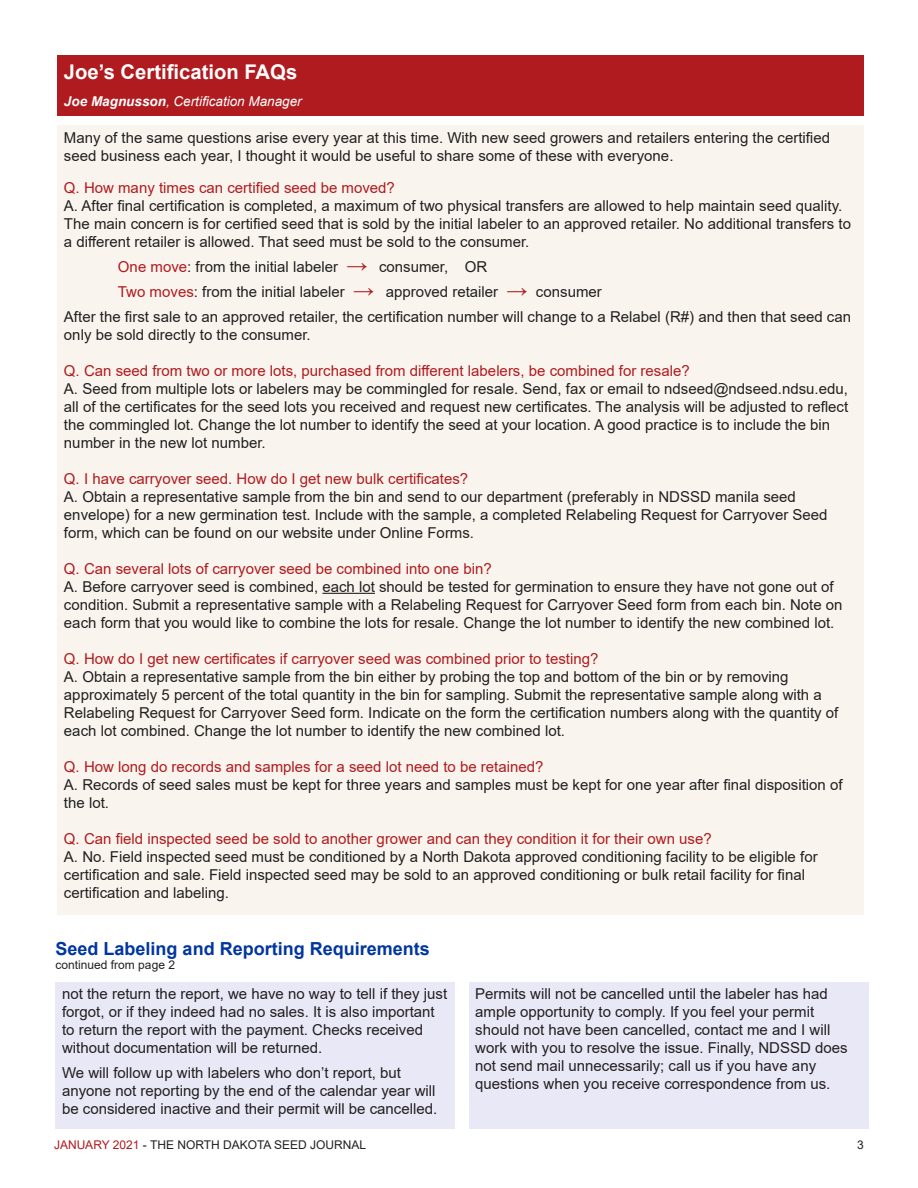
<style>
.page{position:relative;width:918px;height:1188px;background:#fff}
.page>*{position:absolute;margin:0;border:0;box-sizing:border-box;transform-origin:0 0}
.Heading_Corbel_15{font:700 20.25px "Arial";color:#fff}
.t1{font:700 18px "Arial";color:#0036a0}
.t2{font:15px/18px "Arial";color:#231f20}
.t3{font:15px "Arial";color:#b01b1f}
.Employee_and_Title_A{font:italic 13.5px "Arial";color:#fff}
.t4{font:12px "Arial";color:#231f20}
.s1{font-weight:700}
.s2{color:#b01b1f}
.s3{font-size:21px;color:#b01b1f}
</style>
<div class="page">
<div style="left:57px;top:55px;width:807px;height:61px;background:#b01b1f"></div>
<div style="left:57px;top:125px;width:807px;height:790px;background:#f9f5ee"></div>
<hr style="left:322px;top:593px;width:53px;height:1px;background:#231f20">
<div style="left:56px;top:982px;width:399px;height:146px;background:#e9e8f6"></div>
<div style="left:469px;top:982px;width:399px;height:146px;background:#e9e8f6"></div>
<p class="Heading_Corbel_15" style="left:64px;top:57px;width:235px">Joe’s Certification FAQs</p>
<p class="Employee_and_Title_A" style="left:64px;top:92px;width:239px"><span class="s1">Joe Magnusson</span>, Certification Manager</p>
<p class="t2" style="left:64px;top:129px;width:768px">Many of the same questions arise every year at this time. With new seed growers and retailers entering the certified seed business each year, I thought it would be useful to share some of these with everyone.</p>
<p class="t3" style="left:64px;top:177px;width:332px">Q. How many times can certified seed be moved?</p>
<p class="t2" style="left:64px;top:196px;width:789px">A. After final certification is completed, a maximum of two physical transfers are allowed to help maintain seed quality.<br>The main concern is for certified seed that is sold by the initial labeler to an approved retailer. No additional transfers to a different retailer is allowed. That seed must be sold to the consumer.</p>
<p class="t2" style="left:118px;top:257px;width:371px"><span class="s2">One move</span>: from the initial labeler <span class="s3">→</span> consumer, OR</p>
<p class="t2" style="left:118px;top:283px;width:485px"><span class="s2">Two moves</span>: from the initial labeler <span class="s3">→</span> approved retailer <span class="s3">→</span> consumer</p>
<p class="t2" style="left:64px;top:307px;width:789px">After the first sale to an approved retailer, the certification number will change to a Relabel (R#) and then that seed can only be sold directly to the consumer.</p>
<p class="t3" style="left:64px;top:360px;width:627px">Q. Can seed from two or more lots, purchased from different labelers, be combined for resale?</p>
<p class="t2" style="left:64px;top:379px;width:786px">A. Seed from multiple lots or labelers may be commingled for resale. Send, fax or email to ndseed@ndseed.ndsu.edu, all of the certificates for the seed lots you received and request new certificates. The analysis will be adjusted to reflect the commingled lot. Change the lot number to identify the seed at your location. A good practice is to include the bin number in the new lot number.</p>
<p class="t3" style="left:64px;top:468px;width:406px">Q. I have carryover seed. How do I get new bulk certificates?</p>
<p class="t2" style="left:64px;top:487px;width:765px">A. Obtain a representative sample from the bin and send to our department (preferably in NDSSD manila seed envelope) for a new germination test. Include with the sample, a completed Relabeling Request for Carryover Seed form, which can be found on our website under Online Forms.</p>
<p class="t3" style="left:64px;top:558px;width:429px">Q. Can several lots of carryover seed be combined into one bin?</p>
<p class="t2" style="left:64px;top:577px;width:780px">A. Before carryover seed is combined, each lot should be tested for germination to ensure they have not gone out of condition. Submit a representative sample with a Relabeling Request for Carryover Seed form from each bin. Note on each form that you would like to combine the lots for resale. Change the lot number to identify the new combined lot.</p>
<p class="t3" style="left:64px;top:648px;width:536px">Q. How do I get new certificates if carryover seed was combined prior to testing?</p>
<p class="t2" style="left:64px;top:667px;width:776px">A. Obtain a representative sample from the bin either by probing the top and bottom of the bin or by removing approximately 5 percent of the total quantity in the bin for sampling. Submit the representative sample along with a Relabeling Request for Carryover Seed form. Indicate on the form the certification numbers along with the quantity of each lot combined. Change the lot number to identify the new combined lot.</p>
<p class="t3" style="left:64px;top:756px;width:481px">Q. How long do records and samples for a seed lot need to be retained?</p>
<p class="t2" style="left:64px;top:775px;width:780px">A. Records of seed sales must be kept for three years and samples must be kept for one year after final disposition of the lot.</p>
<p class="t3" style="left:64px;top:828px;width:649px">Q. Can field inspected seed be sold to another grower and can they condition it for their own use?</p>
<p class="t2" style="left:64px;top:847px;width:755px">A. No. Field inspected seed must be conditioned by a North Dakota approved conditioning facility to be eligible for certification and sale. Field inspected seed may be sold to an approved conditioning or bulk retail facility for final certification and labeling.</p>
<p class="t1" style="left:56px;top:936px;width:376px">Seed Labeling and Reporting Requirements</p>
<p class="t4" style="left:56px;top:957px;width:121px">continued from page 2</p>
<p class="t2" style="left:62px;top:985px;width:387px">not the return the report, we have no way to tell if they just forgot, or if they indeed had no sales. It is also important to return the report with the payment. Checks received without documentation will be returned.</p>
<p class="t2" style="left:62px;top:1064px;width:377px">We will follow up with labelers who don’t report, but anyone not reporting by the end of the calendar year will be considered inactive and their permit will be cancelled.</p>
<p class="t2" style="left:475px;top:985px;width:374px">Permits will not be cancelled until the labeler has had ample opportunity to comply. If you feel your permit should not have been cancelled, contact me and I will work with you to resolve the issue. Finally, NDSSD does not send mail unnecessarily; call us if you have any questions when you receive correspondence from us.</p>
<p class="t4" style="left:54px;top:1137px;width:314px"><span class="s2">JANUARY 2021</span> - THE NORTH DAKOTA SEED JOURNAL</p>
<p class="t4" style="left:857px;top:1137px;width:8px">3</p>
</div>
